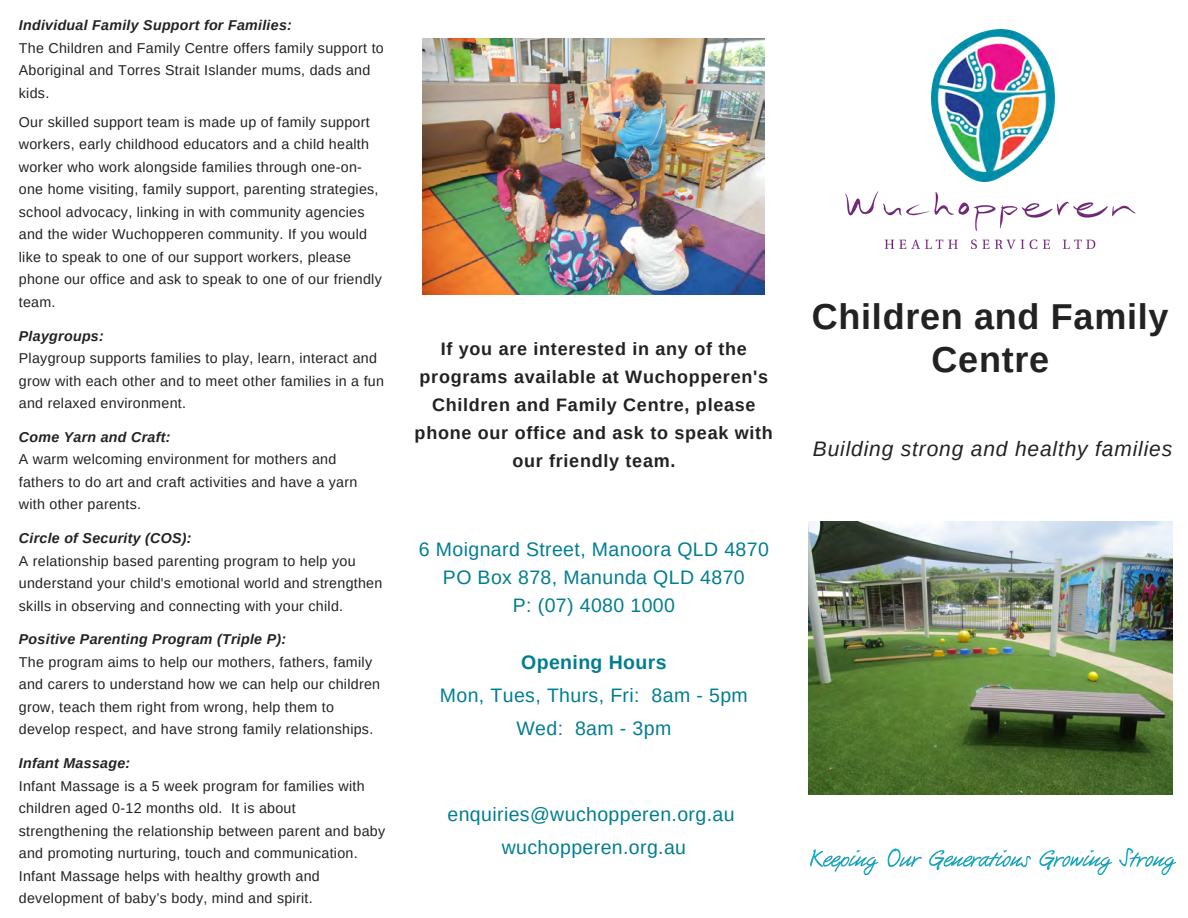
<style>
.page{position:relative;width:1188px;height:918px;background:#fff}
.page>*{position:absolute;margin:0;border:0;box-sizing:border-box;transform-origin:0 0}
.t1{font:700 36px/42.8px "Arimo";letter-spacing:.02em;color:#222;text-align:center}
.t2{font:italic 21px "Arimo";letter-spacing:.04em;color:#222}
.t3{font:19.5px/28.2px "Arimo";letter-spacing:.02em;color:#007d91;text-align:center}
.t4{font:700 19.5px "Arimo";letter-spacing:.02em;color:#007d91}
.t5{font:700 18px/28.2px "Arimo";letter-spacing:.04em;color:#222;text-align:center}
.t6{font:14.25px/22.5px "Arimo";letter-spacing:.02em;color:#222}
.t7{font:italic 700 14.25px "Arimo";letter-spacing:.02em;color:#222}
</style>
<div class="page">
<img style="left:423px;top:38px;width:342px;height:257px">
<img style="left:808px;top:521px;width:365px;height:274px">
<img style="left:811px;top:848px;width:364px;height:26px">
<img style="left:931px;top:30px;width:123px;height:152px">
<img style="left:846px;top:192px;width:289px;height:56px">
<p class="t7" style="left:19px;top:17px;width:275px">Individual Family Support for Families:</p>
<p class="t6" style="left:19px;top:36px;width:366px">The Children and Family Centre offers family support to<br>Aboriginal and Torres Strait Islander mums, dads and kids.</p>
<p class="t6" style="left:19px;top:111px;width:364px">Our skilled support team is made up of family support workers, early childhood educators and a child health worker who work alongside families through one-on&shy;one home visiting, family support, parenting strategies, school advocacy, linking in with community agencies and the wider Wuchopperen community. If you would like to speak to one of our support workers, please phone our office and ask to speak to one of our friendly team.</p>
<p class="t7" style="left:19px;top:328px;width:87px">Playgroups:</p>
<p class="t6" style="left:19px;top:347px;width:367px">Playgroup supports families to play, learn, interact and grow with each other and to meet other families in a fun and relaxed environment.</p>
<p class="t7" style="left:19px;top:429px;width:153px">Come Yarn and Craft:</p>
<p class="t6" style="left:19px;top:448px;width:340px">A warm welcoming environment for mothers and fathers to do art and craft activities and have a yarn with other parents.</p>
<p class="t7" style="left:19px;top:530px;width:174px">Circle of Security (COS):</p>
<p class="t6" style="left:19px;top:549px;width:365px">A relationship based parenting program to help you understand your child's emotional world and strengthen skills in observing and connecting with your child.</p>
<p class="t7" style="left:19px;top:631px;width:269px">Positive Parenting Program (Triple P):</p>
<p class="t6" style="left:19px;top:651px;width:363px">The program aims to help our mothers, fathers, family and carers to understand how we can help our children grow, teach them right from wrong, help them to develop respect, and have strong family relationships.</p>
<p class="t7" style="left:19px;top:755px;width:113px">Infant Massage:</p>
<p class="t6" style="left:19px;top:774px;width:368px">Infant Massage is a 5 week program for families with children aged 0-12 months old. It is about strengthening the relationship between parent and baby and promoting nurturing, touch and communication.<br>Infant Massage helps with healthy growth and development of baby’s body, mind and spirit.</p>
<p class="t5" style="left:415px;top:334px;width:360px">If you are interested in any of the programs available at Wuchopperen's<br>Children and Family Centre, please phone our office and ask to speak with our friendly team.</p>
<h3 class="t3" style="left:419px;top:535px;width:352px">6 Moignard Street, Manoora QLD 4870<br>PO Box 878, Manunda QLD 4870<br>P: (07) 4080 1000</h3>
<h3 class="t4" style="left:521px;top:652px;width:147px">Opening Hours</h3>
<h3 class="t3" style="left:440px;top:679px;width:309px;line-height:32.7px">Mon, Tues, Thurs, Fri: 8am - 5pm<br>Wed: 8am - 3pm</h3>
<h3 class="t3" style="left:448px;top:798px;width:289px;line-height:32.7px">enquiries@wuchopperen.org.au wuchopperen.org.au</h3>
<h1 class="t1" style="left:812px;top:295px;width:358px">Children and Family<br>Centre</h1>
<h2 class="t2" style="left:813px;top:437px;width:361px">Building strong and healthy families</h2>
</div>
